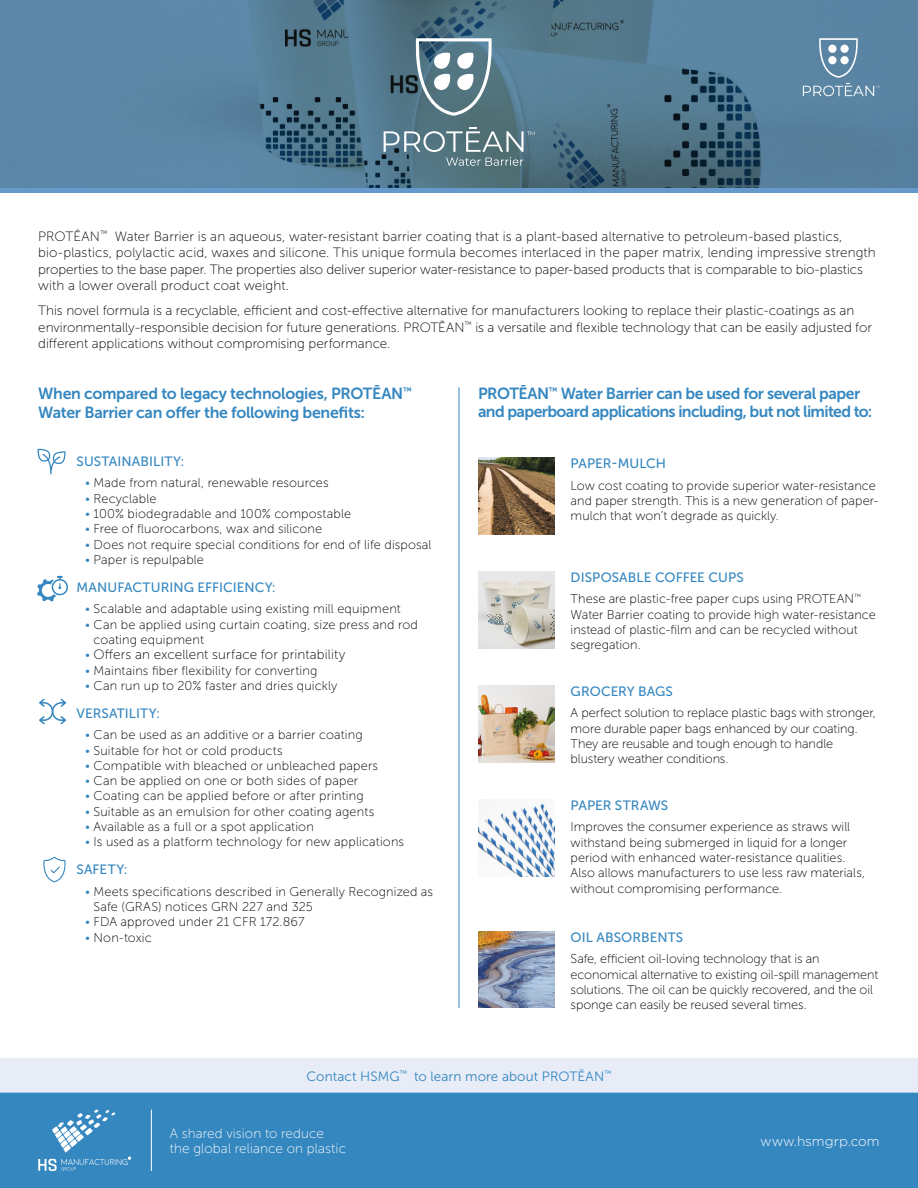
<style>
.page{position:relative;width:918px;height:1188px;background:#fff}
.page>*{position:absolute;margin:0;border:0;box-sizing:border-box;transform-origin:0 0}
.t1{font:16.05px/19.2px "Museo Sans 700";letter-spacing:-.03em;color:#3587c0}
.t2{font:13.5px/16.5px "Museo Sans 100";color:#000}
.t3{font:13.5px "Museo Sans 500";letter-spacing:.01em;color:#3587c0}
.t4{font:13.5px/15px "Museo Sans 100";letter-spacing:.01em;color:#fff}
.t5{font:13.5px "Museo Sans 300";letter-spacing:.005em;color:#3587c0}
.t6{font:300 13.5px "Gotham Rounded";color:#fff}
.t7{font:12.75px/15.3px "Museo Sans 100";letter-spacing:.005em;color:#000}
.s1{color:#3587c0}
.s2{font-size:12.75px;color:#3587c0}
</style>
<div class="page">
<svg style="left:0;top:0;width:918px;height:188px;background:#537b95"></svg>
<svg style="left:410px;top:38px;width:87px;height:78px"></svg>
<svg style="left:384px;top:127px;width:150px;height:39px;background:#6b8891"></svg>
<div style="left:0;top:1059px;width:918px;height:129px;background:#e7ecf7"></div>
<div style="left:0;top:1093px;width:918px;height:95px;background:#3587c0"></div>
<svg style="left:38px;top:1110px;width:93px;height:61px;background:#5298c9"></svg>
<hr style="left:151px;top:1110px;width:1px;height:61px;background:#fff">
<hr style="left:459px;top:387px;width:1px;height:621px;background:#3587c0">
<svg style="left:43px;top:857px;width:23px;height:25px"></svg>
<svg style="left:37px;top:576px;width:31px;height:26px"></svg>
<svg style="left:39px;top:699px;width:27px;height:25px"></svg>
<svg style="left:38px;top:449px;width:28px;height:25px"></svg>
<svg style="left:816px;top:38px;width:45px;height:40px;background:#7094af"></svg>
<div style="left:840px;top:45px;width:9px;height:8px;background:#fff;border-radius:50%"></div>
<div style="left:828px;top:45px;width:9px;height:8px;background:#fff;border-radius:50%"></div>
<div style="left:840px;top:56px;width:9px;height:8px;background:#fff;border-radius:50%"></div>
<div style="left:828px;top:56px;width:9px;height:8px;background:#fff;border-radius:50%"></div>
<svg style="left:803px;top:84px;width:77px;height:12px"></svg>
<img style="left:478px;top:458px;width:77px;height:76px">
<img style="left:478px;top:804px;width:77px;height:72px">
<img style="left:478px;top:686px;width:77px;height:76px">
<img style="left:478px;top:572px;width:77px;height:76px">
<img style="left:478px;top:931px;width:77px;height:77px">
<hr style="left:0;top:188px;width:918px;height:4px;background:#69c">
<p class="t2" style="left:38px;top:228px;width:839px">PROTĒAN<sup>™</sup> Water Barrier is an aqueous, water-resistant barrier coating that is a plant-based alternative to petroleum-based plastics, bio-plastics, polylactic acid, waxes and silicone. This unique formula becomes interlaced in the paper matrix, lending impressive strength properties to the base paper. The properties also deliver superior water-resistance to paper-based products that is comparable to bio-plastics with a lower overall product coat weight.</p>
<p class="t2" style="left:38px;top:303px;width:835px">This novel formula is a recyclable, efficient and cost-effective alternative for manufacturers looking to replace their plastic-coatings as an environmentally-responsible decision for future generations. PROTĒAN<sup>™</sup> is a versatile and flexible technology that can be easily adjusted for different applications without compromising performance.</p>
<p class="t1" style="left:38px;top:384px;width:375px">When compared to legacy technologies, PROTĒAN<sup>™<br></sup>Water Barrier can offer the following benefits:</p>
<p class="t3" style="left:77px;top:454px;width:109px">SUSTAINABILITY:</p>
<p class="t7" style="left:85px;top:476px;width:245px"><span class="s1">•</span> Made from natural, renewable resources</p>
<p class="t7" style="left:85px;top:491px;width:73px"><span class="s1">•</span> Recyclable</p>
<p class="t7" style="left:85px;top:506px;width:268px"><span class="s1">•</span> 100% biodegradable and 100% compostable</p>
<p class="t7" style="left:85px;top:521px;width:239px"><span class="s1">•</span> Free of fluorocarbons, wax and silicone</p>
<p class="t7" style="left:85px;top:537px;width:348px"><span class="s1">•</span> Does not require special conditions for end of life disposal</p>
<p class="t7" style="left:85px;top:552px;width:120px"><span class="s1">•</span> Paper is repulpable</p>
<p class="t3" style="left:77px;top:580px;width:201px">MANUFACTURING EFFICIENCY:</p>
<p class="t7" style="left:85px;top:601px;width:317px"><span class="s1">•</span> Scalable and adaptable using existing mill equipment</p>
<p class="t7" style="left:94px;top:617px;width:326px;text-indent:-9px"><span class="s1">•</span> Can be applied using curtain coating, size press and rod coating equipment</p>
<p class="t2" style="left:85px;top:646px;width:262px"><span class="s2">•</span> Offers an excellent surface for printability</p>
<p class="t7" style="left:85px;top:663px;width:234px"><span class="s1">•</span> Maintains fiber flexibility for converting</p>
<p class="t7" style="left:85px;top:678px;width:254px"><span class="s1">•</span> Can run up to 20% faster and dries quickly</p>
<p class="t3" style="left:77px;top:706px;width:85px">VERSATILITY:</p>
<p class="t7" style="left:85px;top:727px;width:279px"><span class="s1">•</span> Can be used as an additive or a barrier coating</p>
<p class="t7" style="left:85px;top:743px;width:199px"><span class="s1">•</span> Suitable for hot or cold products</p>
<p class="t7" style="left:85px;top:758px;width:295px"><span class="s1">•</span> Compatible with bleached or unbleached papers</p>
<p class="t7" style="left:85px;top:773px;width:275px"><span class="s1">•</span> Can be applied on one or both sides of paper</p>
<p class="t7" style="left:85px;top:789px;width:280px"><span class="s1">•</span> Coating can be applied before or after printing</p>
<p class="t7" style="left:85px;top:804px;width:291px"><span class="s1">•</span> Suitable as an emulsion for other coating agents</p>
<p class="t7" style="left:85px;top:819px;width:230px"><span class="s1">•</span> Available as a full or a spot application</p>
<p class="t7" style="left:85px;top:834px;width:321px"><span class="s1">•</span> Is used as a platform technology for new applications</p>
<p class="t3" style="left:77px;top:862px;width:53px">SAFETY:</p>
<p class="t7" style="left:94px;top:884px;width:341px;text-indent:-9px"><span class="s1">•</span> Meets specifications described in Generally Recognized as<br>Safe (GRAS) notices GRN 227 and 325</p>
<p class="t7" style="left:85px;top:915px;width:221px"><span class="s1">•</span> FDA approved under 21 CFR 172.867</p>
<p class="t7" style="left:85px;top:930px;width:68px"><span class="s1">•</span> Non-toxic</p>
<p class="t1" style="left:478px;top:384px;width:396px;line-height:18px">PROTĒAN<sup>™</sup> Water Barrier can be used for several paper and paperboard applications including, but not limited to:</p>
<p class="t3" style="left:571px;top:456px;width:97px">PAPER-MULCH</p>
<p class="t7" style="left:571px;top:478px;width:309px">Low cost coating to provide superior water-resistance and paper strength. This is a new generation of paper&shy;mulch that won’t degrade as quickly.</p>
<p class="t3" style="left:571px;top:570px;width:175px">DISPOSABLE COFFEE CUPS</p>
<p class="t7" style="left:571px;top:592px;width:307px">These are plastic-free paper cups using PROTEAN<sup>™ </sup>Water Barrier coating to provide high water-resistance instead of plastic-film and can be recycled without segregation.</p>
<p class="t3" style="left:571px;top:684px;width:104px">GROCERY BAGS</p>
<p class="t7" style="left:571px;top:706px;width:307px">A perfect solution to replace plastic bags with stronger, more durable paper bags enhanced by our coating.<br>They are reusable and tough enough to handle blustery weather conditions.</p>
<p class="t3" style="left:571px;top:798px;width:99px">PAPER STRAWS</p>
<p class="t7" style="left:571px;top:819px;width:296px">Improves the consumer experience as straws will withstand being submerged in liquid for a longer period with enhanced water-resistance qualities.<br>Also allows manufacturers to use less raw materials, without compromising performance.</p>
<p class="t3" style="left:571px;top:929px;width:114px">OIL ABSORBENTS</p>
<p class="t7" style="left:571px;top:951px;width:309px">Safe, efficient oil-loving technology that is an economical alternative to existing oil-spill management solutions. The oil can be quickly recovered, and the oil sponge can easily be reused several times.</p>
<p class="t5" style="left:306px;top:1069px;width:307px">Contact HSMG<sup>™</sup> to learn more about PROTĒAN<sup>™</sup></p>
<p class="t4" style="left:170px;top:1126px;width:178px">A shared vision to reduce the global reliance on plastic</p>
<p class="t6" style="left:760px;top:1132px;width:121px">www.hsmgrp.com</p>
</div>
